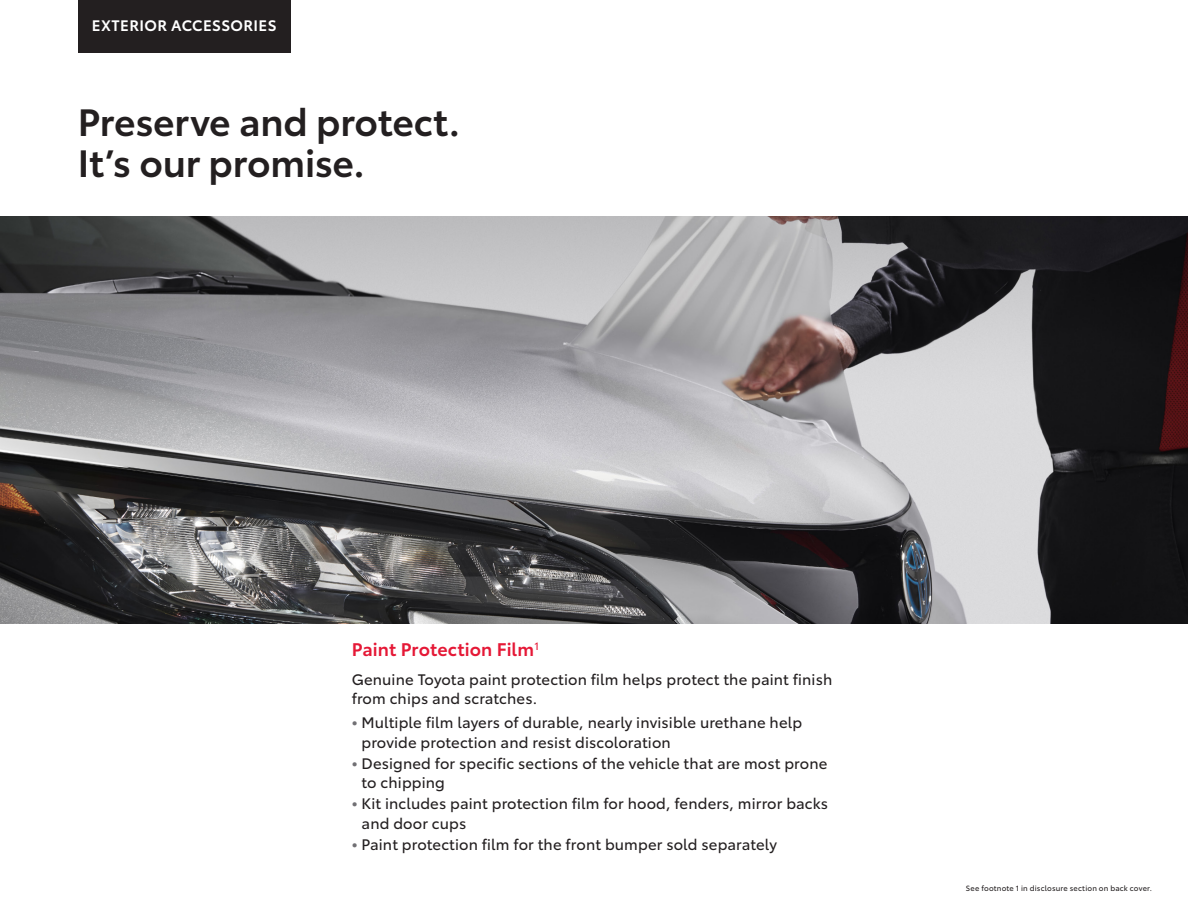
<style>
.page{position:relative;width:1188px;height:918px;background:#fff}
.page>*{position:absolute;margin:0;border:0;box-sizing:border-box;transform-origin:0 0}
._2019_Accessory_INTRO_Main_Hed_Tagline_22{font:600 37.5px/41.2px "Toyota Type";letter-spacing:-.01em;color:#231f20}
._2019_Product_Name_12pt_Semibld{font:600 18px "Toyota Type";letter-spacing:.005em;color:#e51836}
._2019_BODY_COPY_Bullet_Copy{font:15px/19.5px "Toyota Type";letter-spacing:.01em;color:#231f20}
._2019_BODY_COPY{font:15px/19.5px "Toyota Type";letter-spacing:.01em;color:#231f20}
.t1{font:600 15px "Toyota Type";letter-spacing:.025em;color:#fff}
._2019_Disclaimer_Copy_5pt_Reg{font:7.5px "Toyota Type";letter-spacing:.025em;color:#231f20}
.s1{font-weight:700;color:#717074}
</style>
<div class="page">
<img style="left:0;top:216px;width:1188px;height:408px">
<div style="left:78px;top:0;width:212px;height:52px;background:#231f20"></div>
<p class="t1" style="left:92px;top:14px;width:186px">EXTERIOR ACCESSORIES</p>
<p class="_2019_Accessory_INTRO_Main_Hed_Tagline_22" style="left:78px;top:99px;width:384px">Preserve and protect.<br>It’s our promise.</p>
<p class="_2019_Product_Name_12pt_Semibld" style="left:352px;top:636px;width:189px">Paint Protection Film<sup>1</sup></p>
<p class="_2019_BODY_COPY" style="left:352px;top:668px;width:482px">Genuine Toyota paint protection film helps protect the paint finish from chips and scratches.</p>
<p class="_2019_BODY_COPY_Bullet_Copy" style="left:362px;top:712px;width:442px;text-indent:-10px"><span class="s1">•</span> Multiple film layers of durable, nearly invisible urethane help provide protection and resist discoloration</p>
<p class="_2019_BODY_COPY_Bullet_Copy" style="left:362px;top:752px;width:467px;text-indent:-10px"><span class="s1">•</span> Designed for specific sections of the vehicle that are most prone to chipping</p>
<p class="_2019_BODY_COPY_Bullet_Copy" style="left:362px;top:793px;width:468px;text-indent:-10px"><span class="s1">•</span> Kit includes paint protection film for hood, fenders, mirror backs and door cups</p>
<p class="_2019_BODY_COPY_Bullet_Copy" style="left:352px;top:833px;width:427px"><span class="s1">•</span> Paint protection film for the front bumper sold separately</p>
<p class="_2019_Disclaimer_Copy_5pt_Reg" style="left:966px;top:883px;width:188px">See footnote 1 in disclosure section on back cover.</p>
</div>
